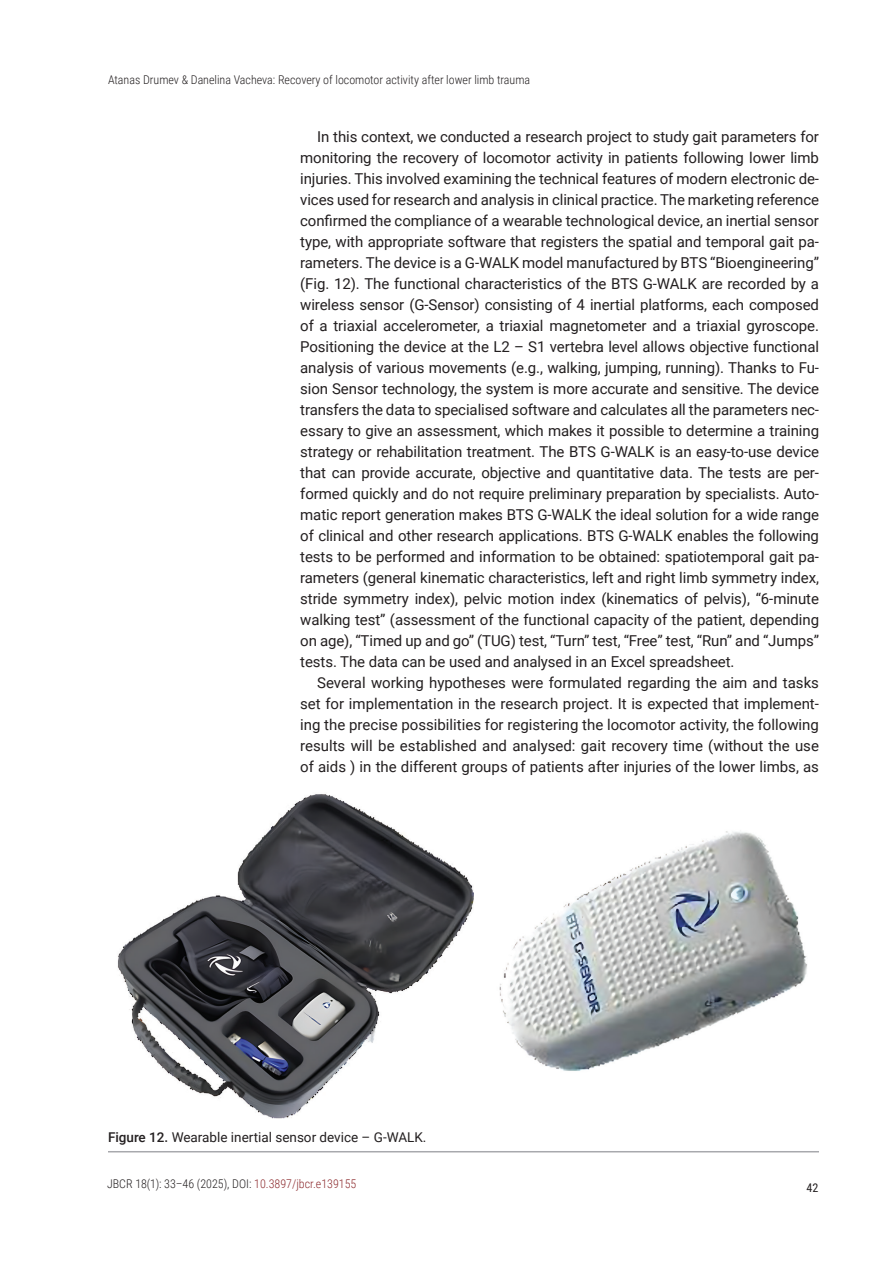
<style>
.page{position:relative;width:893px;height:1263px;background:#fff}
.page>*{position:absolute;margin:0;border:0;box-sizing:border-box;transform-origin:0 0}
.Body_text{font:15px/21px "Roboto";letter-spacing:-.005em;color:#231f20;text-align:justify}
.FIG_-_Caption{font:13.5px "Roboto";color:#231f20}
.t1{font:300 12px "Roboto Condensed";color:#231f20}
.t2{font:12px "Roboto Condensed";color:#231f20}
.s1{font-weight:500}
.s2{color:#8c2a2d}
</style>
<div class="page">
<img style="left:117px;top:794px;width:690px;height:325px">
<hr style="left:108px;top:1151px;width:711px;height:1px;background:#a8a9ad">
<p class="t1" style="left:108px;top:71px;width:424px">Atanas Drumev &amp; Danelina Vacheva: Recovery of locomotor activity after lower limb trauma</p>
<p class="Body_text" style="left:300px;top:125px;width:520px;text-indent:17px">In this context, we conducted a research project to study gait parameters for monitoring the recovery of locomotor activity in patients following lower limb injuries. This involved examining the technical features of modern electronic de&shy;vices used for research and analysis in clinical practice. The marketing reference confirmed the compliance of a wearable technological device, an inertial sensor type, with appropriate software that registers the spatial and temporal gait pa&shy;rameters. The device is a G-WALK model manufactured by BTS “Bioengineering” (Fig. 12). The functional characteristics of the BTS G-WALK are recorded by a wireless sensor (G-Sensor) consisting of 4 inertial platforms, each composed of a triaxial accelerometer, a triaxial magnetometer and a triaxial gyroscope.<br>Positioning the device at the L2 – S1 vertebra level allows objective functional analysis of various movements (e.g., walking, jumping, running). Thanks to Fu&shy;sion Sensor technology, the system is more accurate and sensitive. The device transfers the data to specialised software and calculates all the parameters nec&shy;essary to give an assessment, which makes it possible to determine a training strategy or rehabilitation treatment. The BTS G-WALK is an easy-to-use device that can provide accurate, objective and quantitative data. The tests are per&shy;formed quickly and do not require preliminary preparation by specialists. Auto&shy;matic report generation makes BTS G-WALK the ideal solution for a wide range of clinical and other research applications. BTS G-WALK enables the following tests to be performed and information to be obtained: spatiotemporal gait pa&shy;rameters (general kinematic characteristics, left and right limb symmetry index, stride symmetry index), pelvic motion index (kinematics of pelvis), “6-minute walking test” (assessment of the functional capacity of the patient, depending on age), “Timed up and go” (TUG) test, “Turn” test, “Free” test, “Run” and “Jumps” tests. The data can be used and analysed in an Excel spreadsheet.</p>
<p class="Body_text" style="left:300px;top:671px;width:520px;text-indent:17px">Several working hypotheses were formulated regarding the aim and tasks set for implementation in the research project. It is expected that implement&shy;ing the precise possibilities for registering the locomotor activity, the following results will be established and analysed: gait recovery time (without the use of aids ) in the different groups of patients after injuries of the lower limbs, as</p>
<p class="FIG_-_Caption" style="left:108px;top:1128px;width:320px"><span class="s1">Figure 12.</span> Wearable inertial sensor device – G-WALK.</p>
<p class="t1" style="left:107px;top:1175px;width:251px">JBCR 18(1): 33–46 (2025), DOI: <span class="s2">10.3897/jbcr.e139155</span></p>
<p class="t2" style="left:806px;top:1179px;width:13px">42</p>
</div>
